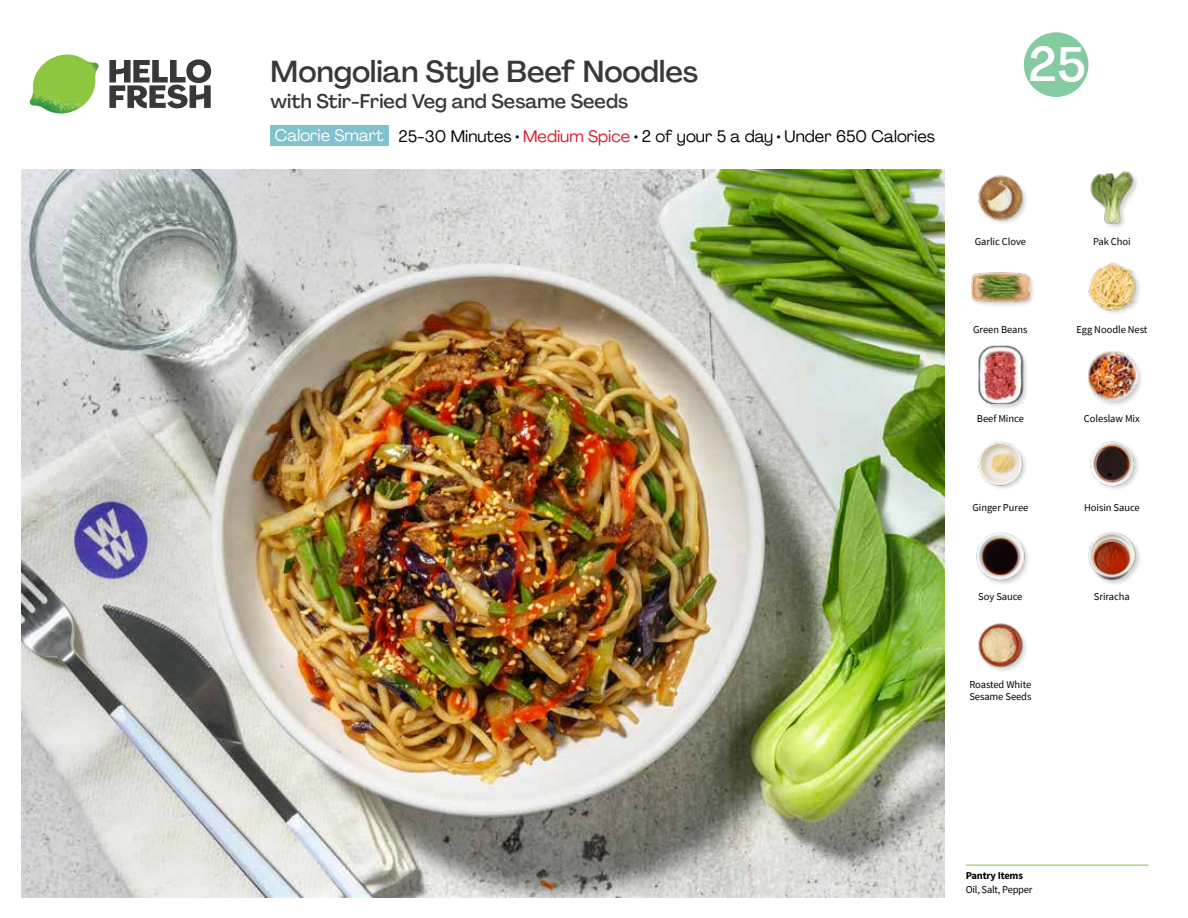
<style>
.page{position:relative;width:1188px;height:918px;background:#fff}
.page>*{position:absolute;margin:0;border:0;box-sizing:border-box;transform-origin:0 0}
.t1{font:500 48px "Agrandir";color:#fff}
.t2{font:500 30px "Agrandir";color:#383839}
.t3{font:500 19.5px "Agrandir";color:#383839}
.t4{font:16.5px "Agrandir";color:#000}
.t5{font:10.5px/12px "Source Sans Pro";letter-spacing:-.005em;color:#000}
.t6{font:700 10.5px "Source Sans Pro";letter-spacing:-.02em;color:#000}
.s1{color:#fff}
.s2{color:#d81b2c}
</style>
<div class="page">
<svg style="left:109px;top:59px;width:102px;height:49px"></svg>
<img style="left:30px;top:55px;width:69px;height:59px">
<img style="left:21px;top:170px;width:924px;height:728px">
<hr style="left:966px;top:865px;width:183px;height:1px;background:#82c341">
<div style="left:271px;top:126px;width:118px;height:20px;background:#82c1cf"></div>
<img style="left:976px;top:532px;width:52px;height:52px">
<img style="left:978px;top:623px;width:48px;height:48px">
<img style="left:1088px;top:532px;width:52px;height:52px">
<div style="left:977px;top:345px;width:53px;height:65px;background:#000;opacity:.2"></div>
<img style="left:977px;top:346px;width:52px;height:57px">
<img style="left:978px;top:441px;width:48px;height:48px">
<img style="left:1090px;top:441px;width:48px;height:48px">
<div style="left:1086px;top:349px;width:58px;height:58px;background:#000;opacity:.2"></div>
<img style="left:1087px;top:350px;width:50px;height:50px">
<img style="left:978px;top:175px;width:48px;height:48px">
<div style="left:970px;top:271px;width:66px;height:38px;background:#000;opacity:.2"></div>
<img style="left:972px;top:271px;width:57px;height:38px">
<img style="left:1088px;top:262px;width:52px;height:51px">
<div style="left:1090px;top:171px;width:50px;height:59px;background:#000;opacity:.2"></div>
<img style="left:1090px;top:171px;width:50px;height:55px">
<svg style="left:1023px;top:32px;width:66px;height:65px"></svg>
<h2 class="t2" style="left:271px;top:53px;width:429px">Mongolian Style Beef Noodles</h2>
<h3 class="t3" style="left:271px;top:89px;width:359px">with Stir-Fried Veg and Sesame Seeds</h3>
<h3 class="t4" style="left:275px;top:126px;width:662px"><span class="s1">Calorie Smart</span> 25-30 Minutes • <span class="s2">Medium Spice</span> • 2 of your 5 a day • Under 650 Calories</h3>
<h1 class="t1" style="left:1028px;top:35px;width:59px">25</h1>
<p class="t5" style="left:975px;top:235px;width:53px">Garlic Clove</p>
<p class="t5" style="left:1093px;top:235px;width:39px">Pak Choi</p>
<p class="t5" style="left:973px;top:324px;width:56px">Green Beans</p>
<p class="t5" style="left:1076px;top:324px;width:73px">Egg Noodle Nest</p>
<p class="t5" style="left:977px;top:413px;width:48px">Beef Mince</p>
<p class="t5" style="left:1084px;top:413px;width:57px">Coleslaw Mix</p>
<p class="t5" style="left:972px;top:501px;width:57px">Ginger Puree</p>
<p class="t5" style="left:1084px;top:501px;width:57px">Hoisin Sauce</p>
<p class="t5" style="left:978px;top:590px;width:46px">Soy Sauce</p>
<p class="t5" style="left:1094px;top:590px;width:37px">Sriracha</p>
<p class="t5" style="left:969px;top:679px;width:64px">Roasted White<br>Sesame Seeds</p>
<p class="t6" style="left:966px;top:868px;width:59px">Pantry Items</p>
<p class="t5" style="left:966px;top:884px;width:68px">Oil, Salt, Pepper</p>
</div>
